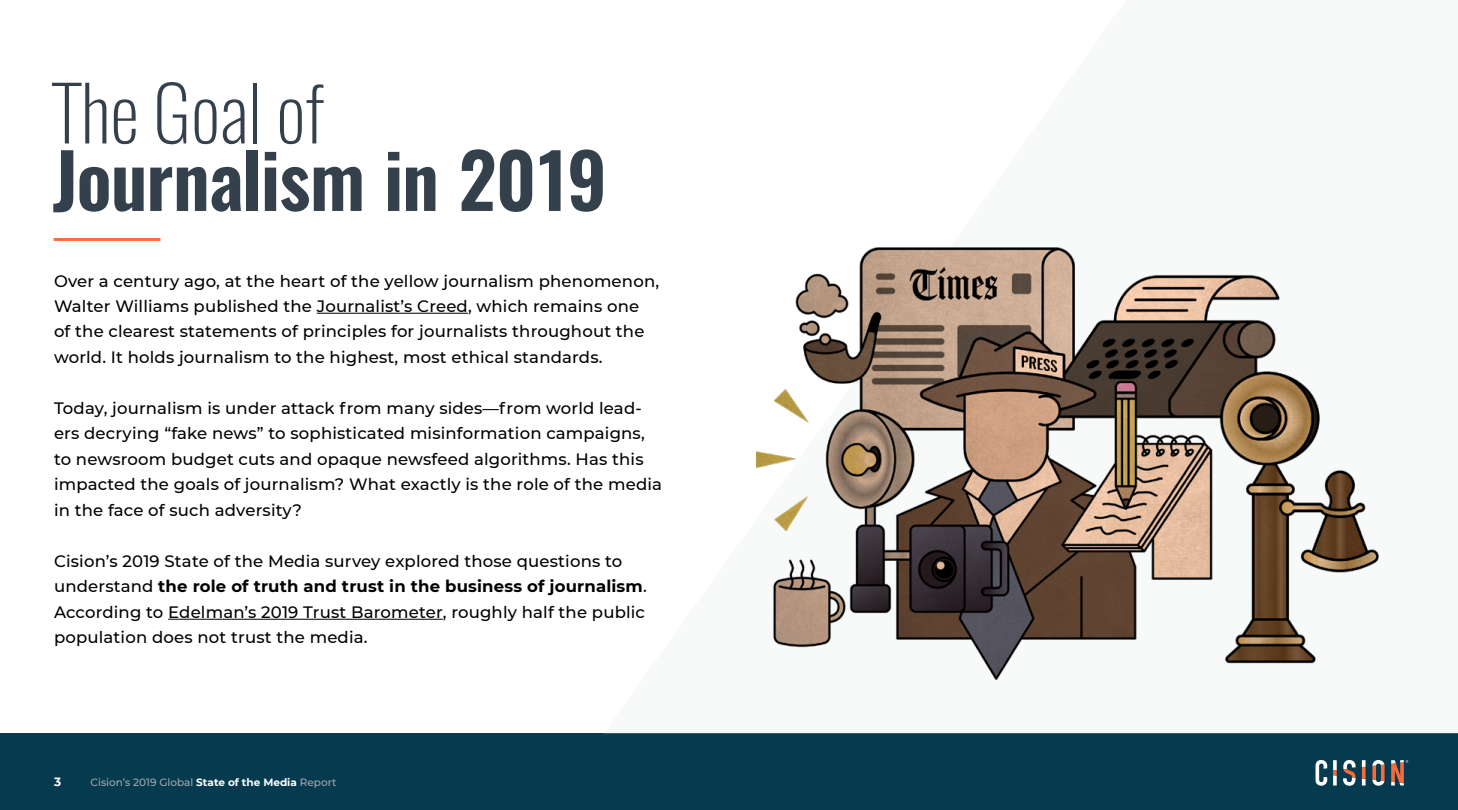
<style>
.page{position:relative;width:1458px;height:810px;background:#fff}
.page>*{position:absolute;margin:0;border:0;box-sizing:border-box;transform-origin:0 0}
.t1{font:600 75px "Oswald";letter-spacing:-.015em;color:#34404b}
.t2{font:200 75px "Oswald";color:#34404b}
.t3{font:500 16.5px/25.5px "Montserrat";letter-spacing:.01em;color:#000}
.t4{font:700 12px "Montserrat";color:#fff}
.t5{font:500 10.5px "Montserrat";color:#a4a9ae}
.s1{font-weight:700}
.s2{font-weight:700;color:#fff}
</style>
<div class="page">
<div style="left:0;top:733px;width:1458px;height:77px;background:#053a4f"></div>
<svg style="left:1333px;top:760px;width:4px;height:10px"></svg>
<svg style="left:1333px;top:776px;width:4px;height:10px"></svg>
<svg style="left:1333px;top:770px;width:4px;height:6px"></svg>
<svg style="left:1343px;top:760px;width:13px;height:26px"></svg>
<svg style="left:1362px;top:779px;width:4px;height:7px"></svg>
<svg style="left:1362px;top:760px;width:4px;height:7px"></svg>
<svg style="left:1362px;top:767px;width:4px;height:12px"></svg>
<svg style="left:1372px;top:760px;width:13px;height:26px"></svg>
<svg style="left:1316px;top:760px;width:11px;height:26px"></svg>
<svg style="left:1391px;top:760px;width:17px;height:26px"></svg>
<hr style="left:317px;top:313px;width:151px;height:1px;background:#000">
<hr style="left:168px;top:619px;width:275px;height:1px;background:#000">
<hr style="left:54px;top:238px;width:106px;height:3px;background:#ff6c36">
<img style="left:726px;top:247px;width:683px;height:487px">
<h1 class="t2" style="left:52px;top:63px;width:273px">The Goal of</h1>
<h1 class="t1" style="left:52px;top:128px;width:555px">Journalism in 2019</h1>
<p class="t3" style="left:54px;top:267px;width:607px">Over a century ago, at the heart of the yellow journalism phenomenon, Walter Williams published the Journalist’s Creed, which remains one of the clearest statements of principles for journalists throughout the world. It holds journalism to the highest, most ethical standards.</p>
<p class="t3" style="left:54px;top:395px;width:610px">Today, journalism is under attack from many sides—from world lead&shy;ers decrying “fake news” to sophisticated misinformation campaigns, to newsroom budget cuts and opaque newsfeed algorithms. Has this impacted the goals of journalism? What exactly is the role of the media in the face of such adversity?</p>
<p class="t3" style="left:54px;top:548px;width:593px">Cision’s 2019 State of the Media survey explored those questions to understand <span class="s1">the role of truth and trust in the business of journalism</span>.<br>According to Edelman’s 2019 Trust Barometer, roughly half the public population does not trust the media.</p>
<p class="t4" style="left:54px;top:773px;width:9px">3</p>
<p class="t5" style="left:91px;top:775px;width:247px">Cision’s 2019 Global <span class="s2">State of the Media</span> Report</p>
</div>
